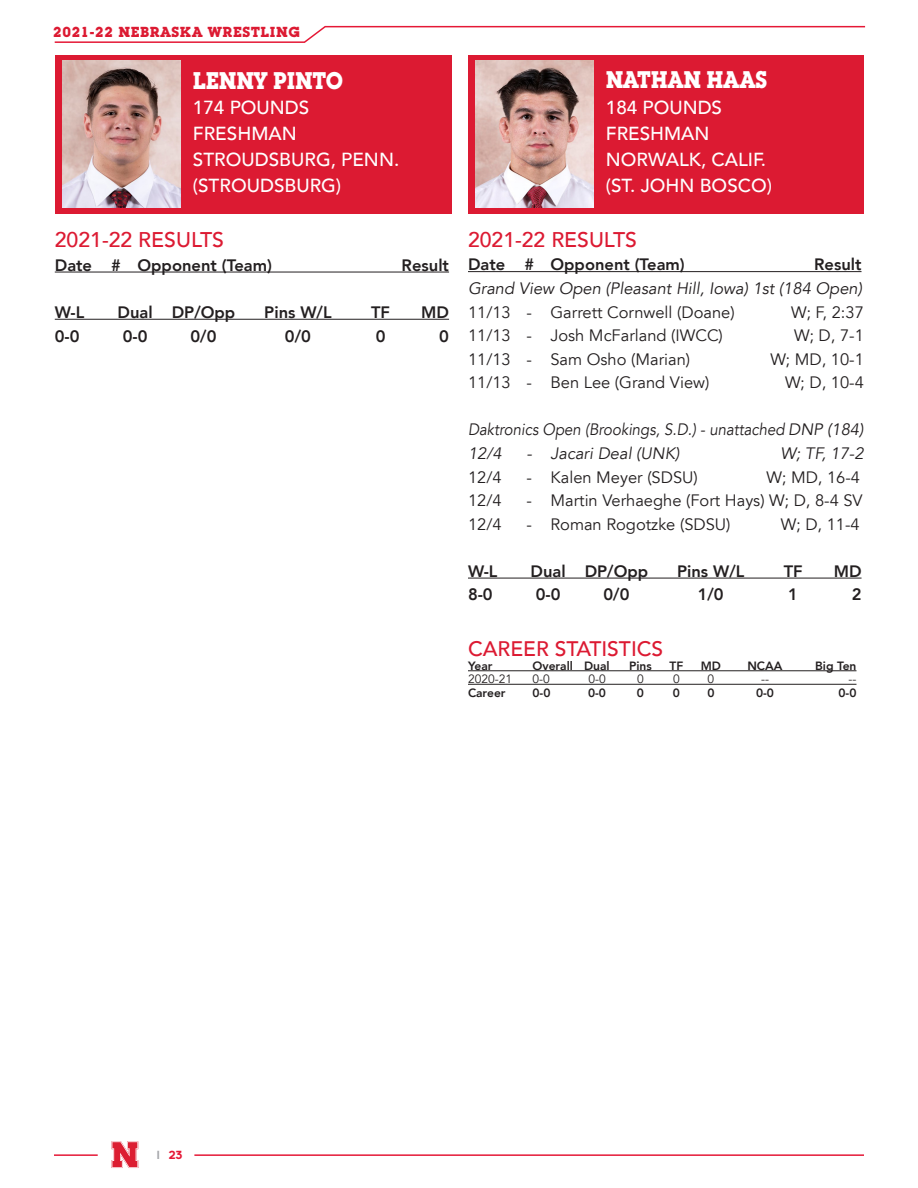
<style>
.page{position:relative;width:918px;height:1188px;background:#fff}
.page>*{position:absolute;margin:0;border:0;box-sizing:border-box;transform-origin:0 0}
.t1{font:700 23.55px "Lubalin Graph IT Cfor UNL";color:#fff;scale:.91 1}
.t2{font:500 21.3px "Avenir LT Std";color:#dc1a32}
.t3{font:500 21.15px "Avenir LT Std";color:#dc1a32}
.t4{font:500 21px "Avenir LT Std";color:#dc1a32}
.t5{font:500 18.9px "Avenir LT Std";color:#fff}
.t6{font:16.5px "Avenir LT Std";color:#231f20}
.t7{font:800 16.5px "Avenir LT Std";color:#231f20}
.t8{font:italic 16.5px "Avenir LT Std";color:#231f20}
.t9{font:italic 16.5px "Avenir LT Std";color:#231f20;scale:.91 1}
.t10{font:700 14.25px "Lubalin Graph IT Cfor UNL";letter-spacing:.05em;color:#dc1a32}
.t11{font:800 12px "Avenir LT Std";color:#231f20}
.t12{font:12px "Avenir LT Std";color:#231f20}
.t13{font:700 12px "adineue PRO";color:#e51836}
.s1{color:#a8a9ad}
</style>
<div class="page">
<svg style="left:54px;top:25px;width:812px;height:18px"></svg>
<hr style="left:54px;top:1154px;width:44px;height:2px;background:#e51836">
<svg style="left:112px;top:1141px;width:26px;height:27px"></svg>
<hr style="left:194px;top:1154px;width:670px;height:2px;background:#e51836">
<div style="left:55px;top:55px;width:396px;height:159px;background:#dc1a32"></div>
<img style="left:62px;top:61px;width:118px;height:147px">
<hr style="left:55px;top:272px;width:394px;height:1px;background:#231f20">
<hr style="left:55px;top:319px;width:394px;height:1px;background:#231f20">
<div style="left:468px;top:55px;width:396px;height:158px;background:#dc1a32"></div>
<img style="left:476px;top:61px;width:117px;height:147px">
<hr style="left:468px;top:271px;width:394px;height:1px;background:#231f20">
<hr style="left:468px;top:578px;width:394px;height:1px;background:#231f20">
<hr style="left:468px;top:670px;width:388px;height:1px;background:#231f20">
<hr style="left:468px;top:684px;width:388px;height:1px;background:#231f20">
<p class="t10" style="left:53px;top:22px;width:248px">2021-22 NEBRASKA WRESTLING</p>
<p class="t1" style="left:193px;top:65px;width:167px">LENNY PINTO</p>
<p class="t5" style="left:193px;top:97px;width:118px">174 POUNDS</p>
<p class="t5" style="left:193px;top:123px;width:105px">FRESHMAN</p>
<p class="t5" style="left:193px;top:149px;width:208px">STROUDSBURG, PENN.</p>
<p class="t5" style="left:193px;top:175px;width:150px">(STROUDSBURG)</p>
<p class="t2" style="left:55px;top:228px;width:171px">2021-22 RESULTS</p>
<p class="t7" style="left:55px;top:255px;width:219px">Date # Opponent (Team)</p>
<p class="t7" style="left:402px;top:255px;width:49px">Result</p>
<p class="t7" style="left:55px;top:303px;width:31px">W-L</p>
<p class="t7" style="left:117px;top:303px;width:119px">Dual DP/Opp</p>
<p class="t7" style="left:264px;top:303px;width:69px">Pins W/L</p>
<p class="t7" style="left:371px;top:303px;width:20px">TF</p>
<p class="t7" style="left:421px;top:303px;width:29px">MD</p>
<p class="t7" style="left:55px;top:326px;width:26px">0-0</p>
<p class="t7" style="left:123px;top:326px;width:26px">0-0</p>
<p class="t7" style="left:191px;top:326px;width:27px">0/0</p>
<p class="t7" style="left:285px;top:326px;width:27px">0/0</p>
<p class="t7" style="left:376px;top:326px;width:11px">0</p>
<p class="t7" style="left:439px;top:326px;width:11px">0</p>
<p class="t1" style="left:606px;top:65px;width:179px">NATHAN HAAS</p>
<p class="t5" style="left:606px;top:97px;width:118px">184 POUNDS</p>
<p class="t5" style="left:606px;top:123px;width:105px">FRESHMAN</p>
<p class="t5" style="left:606px;top:149px;width:162px">NORWALK, CALIF.</p>
<p class="t5" style="left:606px;top:175px;width:168px">(ST. JOHN BOSCO)</p>
<p class="t3" style="left:468px;top:227px;width:171px">2021-22 RESULTS</p>
<p class="t7" style="left:468px;top:255px;width:218px">Date # Opponent (Team)</p>
<p class="t7" style="left:814px;top:255px;width:49px">Result</p>
<p class="t8" style="left:468px;top:279px;width:396px">Grand View Open (Pleasant Hill, Iowa) 1st (184 Open)</p>
<p class="t6" style="left:468px;top:302px;width:268px">11/13 - Garrett Cornwell (Doane)</p>
<p class="t6" style="left:791px;top:302px;width:74px">W; F, 2:37</p>
<p class="t6" style="left:468px;top:326px;width:256px">11/13 - Josh McFarland (IWCC)</p>
<p class="t6" style="left:794px;top:326px;width:71px">W; D, 7-1</p>
<p class="t6" style="left:468px;top:350px;width:224px">11/13 - Sam Osho (Marian)</p>
<p class="t6" style="left:770px;top:350px;width:95px">W; MD, 10-1</p>
<p class="t6" style="left:468px;top:373px;width:243px">11/13 - Ben Lee (Grand View)</p>
<p class="t6" style="left:785px;top:373px;width:80px">W; D, 10-4</p>
<p class="t9" style="left:468px;top:420px;width:436px">Daktronics Open (Brookings, S.D.) - unattached DNP (184)</p>
<p class="t8" style="left:468px;top:444px;width:35px">12/4</p>
<p class="t8" style="left:527px;top:444px;width:154px">- Jacari Deal (UNK)</p>
<p class="t8" style="left:780px;top:444px;width:85px">W; TF, 17-2</p>
<p class="t6" style="left:468px;top:467px;width:35px">12/4</p>
<p class="t6" style="left:527px;top:467px;width:173px">- Kalen Meyer (SDSU)</p>
<p class="t6" style="left:767px;top:467px;width:95px">W; MD, 16-4</p>
<p class="t6" style="left:468px;top:491px;width:35px">12/4</p>
<p class="t6" style="left:527px;top:491px;width:338px">- Martin Verhaeghe (Fort Hays) W; D, 8-4 SV</p>
<p class="t6" style="left:468px;top:515px;width:35px">12/4</p>
<p class="t6" style="left:527px;top:515px;width:205px">- Roman Rogotzke (SDSU)</p>
<p class="t6" style="left:781px;top:515px;width:80px">W; D, 11-4</p>
<p class="t7" style="left:468px;top:561px;width:31px">W-L</p>
<p class="t7" style="left:531px;top:561px;width:119px">Dual DP/Opp</p>
<p class="t7" style="left:677px;top:561px;width:69px">Pins W/L</p>
<p class="t7" style="left:784px;top:561px;width:20px">TF</p>
<p class="t7" style="left:834px;top:561px;width:29px">MD</p>
<p class="t7" style="left:468px;top:585px;width:26px">8-0</p>
<p class="t7" style="left:536px;top:585px;width:26px">0-0</p>
<p class="t7" style="left:603px;top:585px;width:27px">0/0</p>
<p class="t7" style="left:698px;top:585px;width:27px">1/0</p>
<p class="t7" style="left:788px;top:585px;width:11px">1</p>
<p class="t7" style="left:852px;top:585px;width:11px">2</p>
<p class="t4" style="left:468px;top:637px;width:197px">CAREER STATISTICS</p>
<p class="t11" style="left:468px;top:659px;width:26px">Year</p>
<p class="t11" style="left:532px;top:659px;width:79px">Overall Dual</p>
<p class="t11" style="left:629px;top:659px;width:24px">Pins</p>
<p class="t11" style="left:670px;top:659px;width:15px">TF</p>
<p class="t11" style="left:701px;top:659px;width:22px">MD</p>
<p class="t11" style="left:747px;top:659px;width:37px">NCAA</p>
<p class="t11" style="left:815px;top:659px;width:43px">Big Ten</p>
<p class="t12" style="left:468px;top:672px;width:46px">2020-21</p>
<p class="t12" style="left:532px;top:672px;width:19px">0-0</p>
<p class="t12" style="left:588px;top:672px;width:19px">0-0</p>
<p class="t12" style="left:637px;top:672px;width:8px">0</p>
<p class="t12" style="left:673px;top:672px;width:8px">0</p>
<p class="t12" style="left:708px;top:672px;width:8px">0</p>
<p class="t12" style="left:761px;top:672px;width:9px">--</p>
<p class="t12" style="left:849px;top:672px;width:9px">--</p>
<p class="t11" style="left:468px;top:686px;width:39px">Career</p>
<p class="t11" style="left:532px;top:686px;width:19px">0-0</p>
<p class="t11" style="left:588px;top:686px;width:19px">0-0</p>
<p class="t11" style="left:637px;top:686px;width:9px">0</p>
<p class="t11" style="left:673px;top:686px;width:9px">0</p>
<p class="t11" style="left:707px;top:686px;width:9px">0</p>
<p class="t11" style="left:756px;top:686px;width:19px">0-0</p>
<p class="t11" style="left:839px;top:686px;width:19px">0-0</p>
<p class="t13" style="left:157px;top:1148px;width:27px"><span class="s1">l</span> 23</p>
</div>
